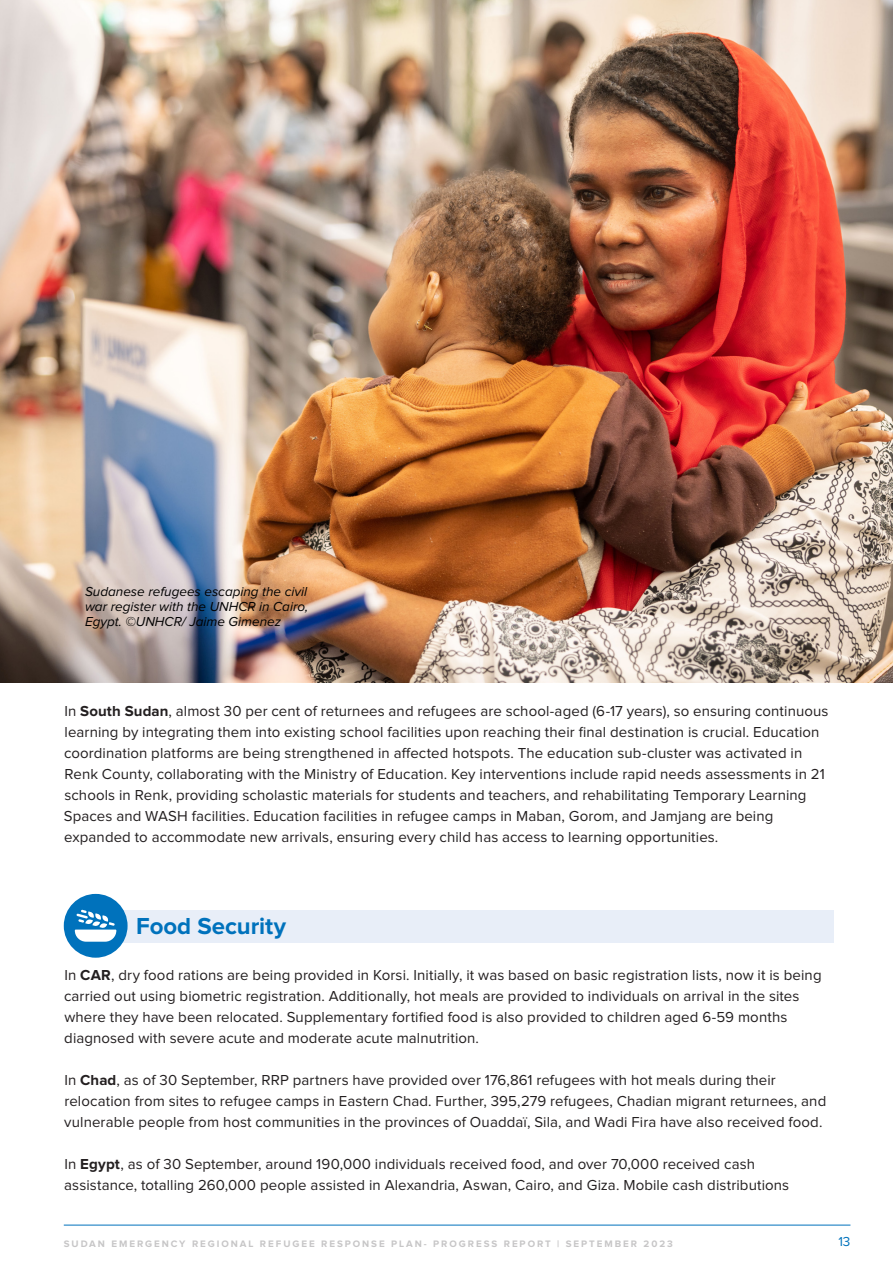
<style>
.page{position:relative;width:893px;height:1263px;background:#fff}
.page>*{position:absolute;margin:0;border:0;box-sizing:border-box;transform-origin:0 0}
.Headline_16_icon{font:700 24px "Proxima Nova";letter-spacing:-.005em;color:#0072bc}
.Text-ALIGNED{font:15px/21px "Proxima Nova";letter-spacing:.005em;color:#231f20}
.Caption-BLACK{font:italic 13.5px/15px "Proxima Nova";color:#000;text-align:justify}
.t1{font:13.5px "Proxima Nova";color:#0072bc}
.t2{font:700 9.75px "Proxima Nova";letter-spacing:.2em;color:#c7c6c7}
.s1{font-weight:700}
</style>
<div class="page">
<hr style="left:64px;top:1225px;width:786px;height:1px;background:#0072bc">
<img style="left:0;top:0;width:893px;height:682px">
<div style="left:72px;top:910px;width:761px;height:33px;background:#e8eef8"></div>
<div style="left:64px;top:894px;width:64px;height:64px;background:#0072bc;border-radius:50%"></div>
<svg style="left:75px;top:910px;width:41px;height:32px"></svg>
<p class="Caption-BLACK" style="left:85px;top:584px;width:225px">Sudanese refugees escaping the civil war register with the UNHCR in Cairo, Egypt. ©UNHCR/ Jaime Gimenez</p>
<p class="Text-ALIGNED" style="left:64px;top:701px;width:766px">In <span class="s1">South Sudan</span>, almost 30 per cent of returnees and refugees are school-aged (6-17 years), so ensuring continuous learning by integrating them into existing school facilities upon reaching their final destination is crucial. Education coordination platforms are being strengthened in affected hotspots. The education sub-cluster was activated in Renk County, collaborating with the Ministry of Education. Key interventions include rapid needs assessments in 21 schools in Renk, providing scholastic materials for students and teachers, and rehabilitating Temporary Learning Spaces and WASH facilities. Education facilities in refugee camps in Maban, Gorom, and Jamjang are being expanded to accommodate new arrivals, ensuring every child has access to learning opportunities.</p>
<p class="Headline_16_icon" style="left:136px;top:915px;width:151px">Food Security</p>
<p class="Text-ALIGNED" style="left:64px;top:965px;width:759px">In <span class="s1">CAR</span>, dry food rations are being provided in Korsi. Initially, it was based on basic registration lists, now it is being carried out using biometric registration. Additionally, hot meals are provided to individuals on arrival in the sites where they have been relocated. Supplementary fortified food is also provided to children aged 6-59 months diagnosed with severe acute and moderate acute malnutrition.</p>
<p class="Text-ALIGNED" style="left:64px;top:1070px;width:763px">In <span class="s1">Chad</span>, as of 30 September, RRP partners have provided over 176,861 refugees with hot meals during their relocation from sites to refugee camps in Eastern Chad. Further, 395,279 refugees, Chadian migrant returnees, and vulnerable people from host communities in the provinces of Ouaddaï, Sila, and Wadi Fira have also received food.</p>
<p class="Text-ALIGNED" style="left:64px;top:1154px;width:726px">In <span class="s1">Egypt</span>, as of 30 September, around 190,000 individuals received food, and over 70,000 received cash assistance, totalling 260,000 people assisted in Alexandria, Aswan, Cairo, and Giza. Mobile cash distributions</p>
<p class="t2" style="left:64px;top:1239px;width:611px">SUDAN EMERGENCY REGIONAL REFUGEE RESPONSE PLAN- PROGRESS REPORT | SEPTEMBER 2023</p>
<p class="t1" style="left:838px;top:1235px;width:14px">13</p>
</div>
